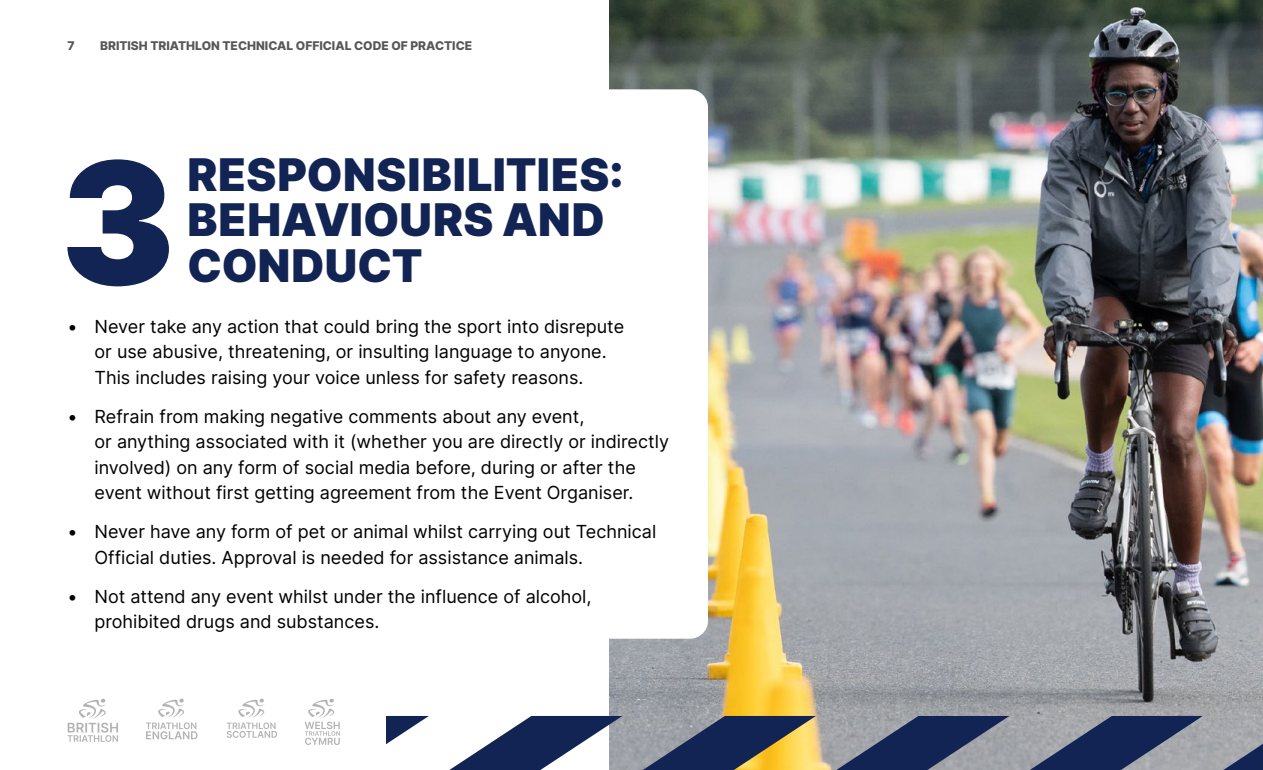
<style>
.page{position:relative;width:1263px;height:770px;background:#fff}
.page>*{position:absolute;margin:0;border:0;box-sizing:border-box;transform-origin:0 0}
.t1{font:900 169.8px "Inter";color:#122454}
.t2{font:900 45px/45px "Inter";letter-spacing:.01em;color:#122454}
.t3{font:18px/25.5px "Inter";color:#000}
.t4{font:800 12px "Inter";color:#575756}
</style>
<div class="page">
<img style="left:609px;top:0;width:654px;height:698px">
<div style="left:61px;top:89px;width:647px;height:549px;background:#fff;border-radius:18px"></div>
<svg style="left:67px;top:698px;width:1196px;height:72px"></svg>
<p class="t4" style="left:68px;top:37px;width:9px">7</p>
<p class="t4" style="left:100px;top:37px;width:374px">BRITISH TRIATHLON TECHNICAL OFFICIAL CODE OF PRACTICE</p>
<h2 class="t2" style="left:188px;top:151px;width:438px">RESPONSIBILITIES:<br>BEHAVIOURS AND<br>CONDUCT</h2>
<p class="t3" style="left:94px;top:313px;width:531px;text-indent:-27px">• Never take any action that could bring the sport into disrepute or use abusive, threatening, or insulting language to anyone.<br>This includes raising your voice unless for safety reasons.</p>
<p class="t3" style="left:94px;top:403px;width:576px;text-indent:-27px">• Refrain from making negative comments about any event,<br>or anything associated with it (whether you are directly or indirectly involved) on any form of social media before, during or after the event without first getting agreement from the Event Organiser.</p>
<p class="t3" style="left:94px;top:518px;width:563px;text-indent:-27px">• Never have any form of pet or animal whilst carrying out Technical<br>Official duties. Approval is needed for assistance animals.</p>
<p class="t3" style="left:94px;top:583px;width:499px;text-indent:-27px">• Not attend any event whilst under the influence of alcohol, prohibited drugs and substances.</p>
<h1 class="t1" style="left:61px;top:99px;width:116px">3</h1>
</div>
